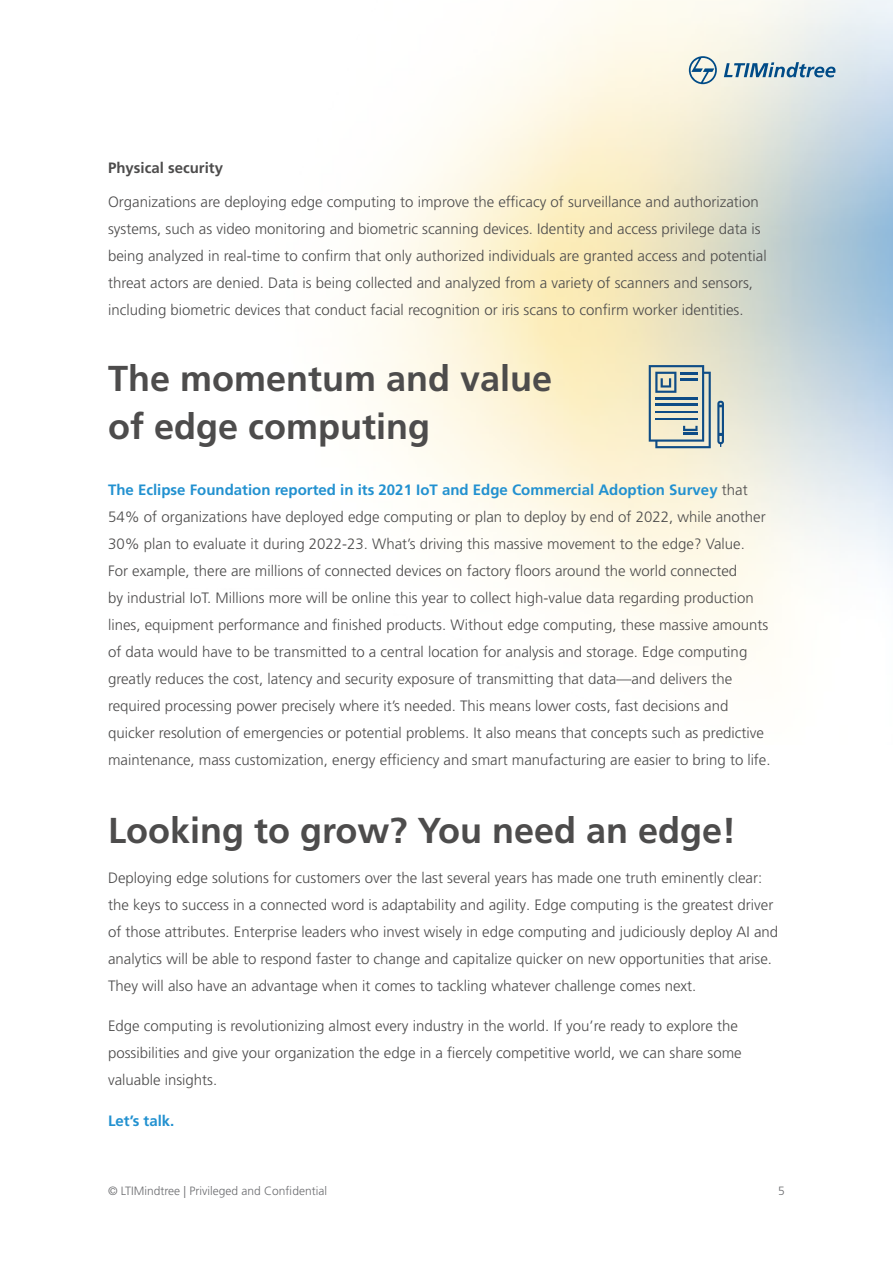
<style>
.page{position:relative;width:893px;height:1263px;background:#fff}
.page>*{position:absolute;margin:0;border:0;box-sizing:border-box;transform-origin:0 0}
.t1{font:700 36px/48px "Frutiger LT Pro";color:#4d4c4c}
.t2{font:300 15px/27px "Frutiger LT Pro";color:#4d4c4c}
.t3{font:700 15px "Frutiger LT Pro";color:#4d4c4c}
.t4{font:700 15px "Frutiger LT Pro";color:#2291d0}
.t5{font:300 12px "Frutiger LT Pro";color:#6c6d70}
.s1{font-weight:700;color:#2291d0}
</style>
<div class="page">
<svg style="left:689px;top:56px;width:28px;height:28px"></svg>
<svg style="left:724px;top:62px;width:111px;height:15px;background:#8cacc0"></svg>
<svg style="left:649px;top:365px;width:62px;height:83px;background:#a8b6b5"></svg>
<svg style="left:717px;top:401px;width:7px;height:46px"></svg>
<p class="t3" style="left:108px;top:159px;width:117px">Physical security</p>
<p class="t2" style="left:108px;top:188px;width:660px">Organizations are deploying edge computing to improve the efficacy of surveillance and authorization systems, such as video monitoring and biometric scanning devices. Identity and access privilege data is being analyzed in real-time to confirm that only authorized individuals are granted access and potential threat actors are denied. Data is being collected and analyzed from a variety of scanners and sensors, including biometric devices that conduct facial recognition or iris scans to confirm worker identities.</p>
<p class="t1" style="left:108px;top:355px;width:446px">The momentum and value of edge computing</p>
<p class="t2" style="left:108px;top:477px;width:664px"><span class="s1">The Eclipse Foundation reported in its 2021 IoT and Edge Commercial Adoption Survey</span> that 54% of organizations have deployed edge computing or plan to deploy by end of 2022, while another 30% plan to evaluate it during 2022-23. What’s driving this massive movement to the edge? Value.<br>For example, there are millions of connected devices on factory floors around the world connected<br>by industrial IoT. Millions more will be online this year to collect high-value data regarding production lines, equipment performance and finished products. Without edge computing, these massive amounts of data would have to be transmitted to a central location for analysis and storage. Edge computing greatly reduces the cost, latency and security exposure of transmitting that data—and delivers the required processing power precisely where it’s needed. This means lower costs, fast decisions and quicker resolution of emergencies or potential problems. It also means that concepts such as predictive maintenance, mass customization, energy efficiency and smart manufacturing are easier to bring to life.</p>
<p class="t1" style="left:108px;top:807px;width:630px">Looking to grow? You need an edge!</p>
<p class="t2" style="left:108px;top:864px;width:672px">Deploying edge solutions for customers over the last several years has made one truth eminently clear: the keys to success in a connected word is adaptability and agility. Edge computing is the greatest driver of those attributes. Enterprise leaders who invest wisely in edge computing and judiciously deploy AI and analytics will be able to respond faster to change and capitalize quicker on new opportunities that arise.<br>They will also have an advantage when it comes to tackling whatever challenge comes next.</p>
<p class="t2" style="left:108px;top:1013px;width:635px">Edge computing is revolutionizing almost every industry in the world. If you’re ready to explore the possibilities and give your organization the edge in a fiercely competitive world, we can share some valuable insights.</p>
<p class="t4" style="left:108px;top:1112px;width:68px">Let’s talk.</p>
<p class="t5" style="left:108px;top:1184px;width:220px">© LTIMindtree | Privileged and Confidential</p>
<p class="t5" style="left:778px;top:1184px;width:8px">5</p>
</div>
